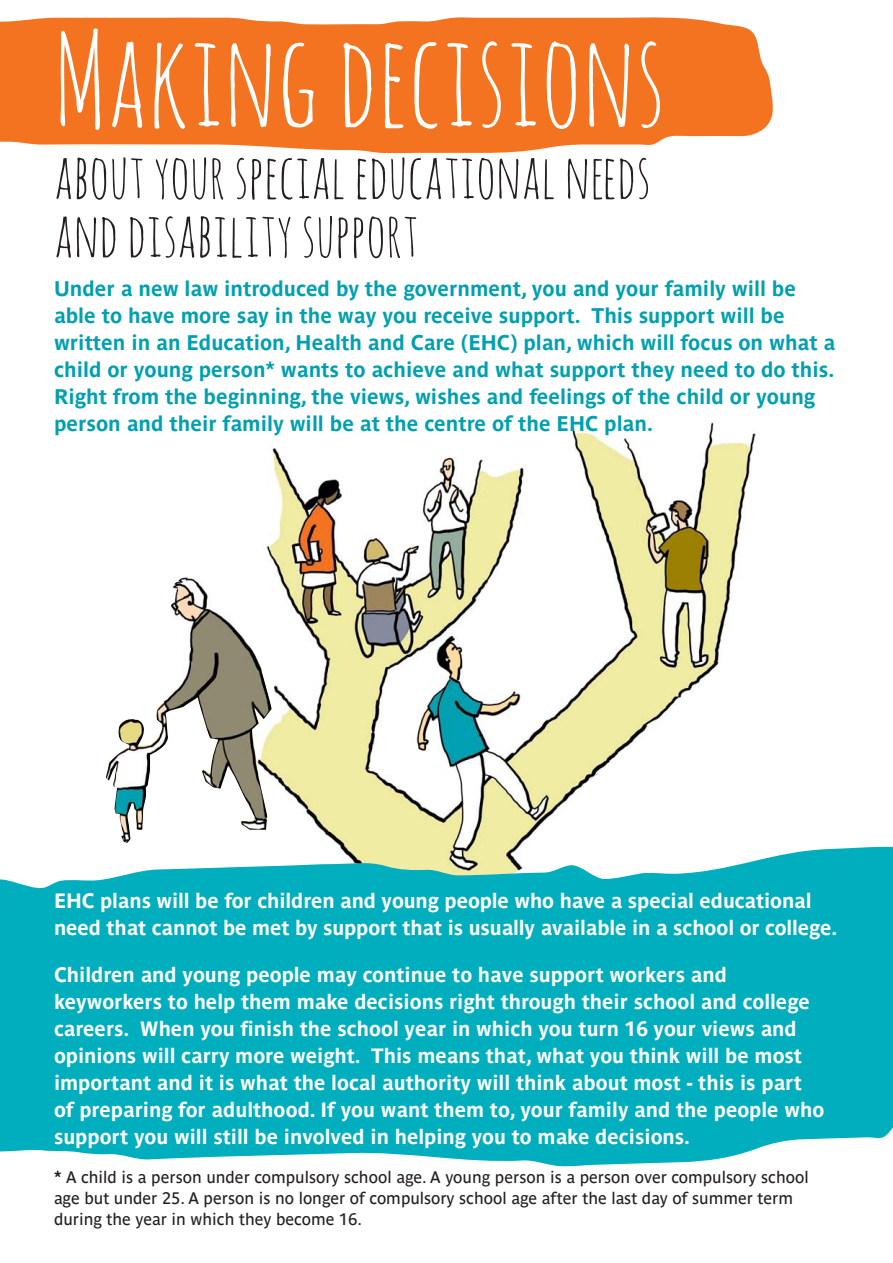
<style>
.page{position:relative;width:893px;height:1263px;background:#fff}
.page>*{position:absolute;margin:0;border:0;box-sizing:border-box;transform-origin:0 0}
.t1{font:126.6px "Amatic SC";color:#fff}
.t2{font:60.6px/58.5px "Amatic SC";color:#231f20}
.t3{font:700 21px/27px "Parisine";color:#00a0b0}
.t4{font:700 20.55px/27px "Parisine";color:#fff}
.t5{font:16.5px/21px "Parisine";color:#231f20}
.s1{font-family:"Parisine Plus";font-weight:700}
</style>
<div class="page">
<img style="left:266px;top:422px;width:447px;height:419px">
<img style="left:106px;top:575px;width:166px;height:266px">
<svg style="left:373px;top:423px;width:383px;height:744px"></svg>
<svg style="left:0;top:17px;width:773px;height:136px;background:#f47e33"></svg>
<svg style="left:0;top:841px;width:893px;height:325px;background:#1db6c3"></svg>
<p class="t1" style="left:54px;top:-2px;width:614px">Making decisions</p>
<p class="t2" style="left:54px;top:146px;width:598px">about your special educational needs and disability support</p>
<p class="t3" style="left:54px;top:275px;width:783px">Under a new law introduced by the government, you and your family will be able to have more say in the way you receive support. This support will be written in an Education, Health and Care (EHC) plan, which will focus on what a child or young person* wants to achieve and what support they need to do this.<br>Right from the beginning, the views, wishes and feelings of the child or young person and their family will be at the centre of the EHC plan.</p>
<p class="t4" style="left:54px;top:887px;width:785px">EHC plans will be for children and young people who have a special educational need that cannot be met by support that is usually available in a school or college.</p>
<p class="t4" style="left:54px;top:961px;width:772px">Children and young people may continue to have support workers and keyworkers to help them make decisions right through their school and college careers. When you finish the school year in which you turn 16 your views and opinions will carry more weight. This means that, what you think will be most important and it is what the local authority will think about most - this is part of preparing for adulthood. If you want them to, your family and the people who support you will still be involved in helping you to make decisions.</p>
<p class="t5" style="left:54px;top:1167px;width:756px"><span class="s1">*</span> A child is a person under compulsory school age. A young person is a person over compulsory school age but under 25. A person is no longer of compulsory school age after the last day of summer term during the year in which they become 16.</p>
</div>
